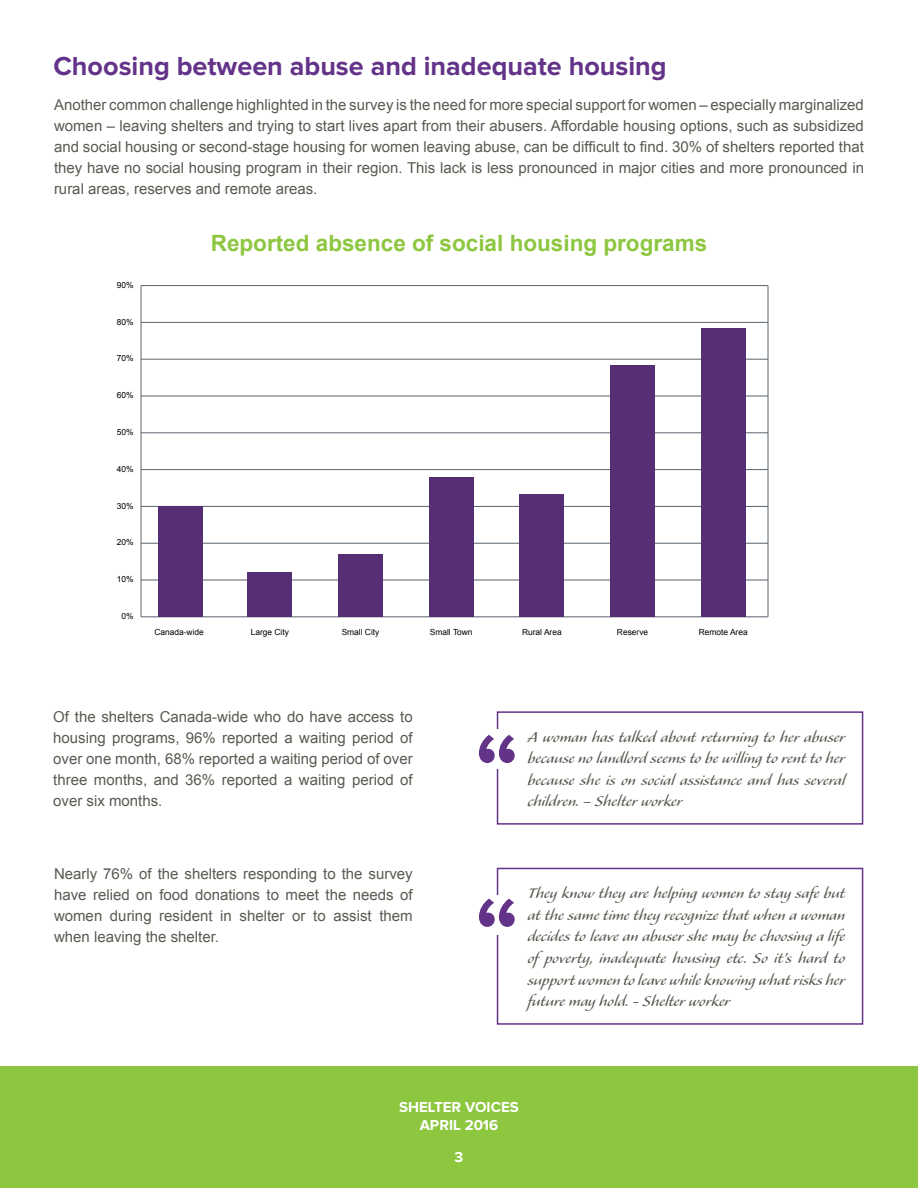
<style>
.page{position:relative;width:918px;height:1188px;background:#fff}
.page>*{position:absolute;margin:0;border:0;box-sizing:border-box;transform-origin:0 0}
.t1{font:600 108px "Proxima Nova";color:#633289}
.t2{font:700 27px "Proxima Nova";color:#633289}
.t3{font:700 22.5px "Arial";color:#8dc63f}
.t4{font:18px/21.6px "Alexa Std";color:#595a51;text-align:justify}
.t5{font:15px/21px "Arial";color:#595a51;text-align:justify}
.t6{font:700 15px/18px "Proxima Nova";color:#fff;text-align:center}
.t7{font:8.4px "Arial";color:#000}
</style>
<div class="page">
<div style="left:0;top:1066px;width:918px;height:122px;background:#8dc63f"></div>
<div style="left:497px;top:711px;width:366px;height:114px;border:2px solid #633289"></div>
<div style="left:477px;top:730px;width:39px;height:39px;background:#fff"></div>
<div style="left:497px;top:868px;width:366px;height:157px;border:2px solid #633289"></div>
<div style="left:477px;top:895px;width:39px;height:39px;background:#fff"></div>
<hr style="left:141px;top:617px;width:627px;height:1px;background:#5a646e">
<hr style="left:141px;top:580px;width:627px;height:1px;background:#5a646e">
<hr style="left:141px;top:286px;width:1px;height:331px;background:#5a646e">
<hr style="left:768px;top:286px;width:1px;height:331px;background:#5a646e">
<hr style="left:141px;top:543px;width:627px;height:1px;background:#5a646e">
<hr style="left:141px;top:506px;width:627px;height:1px;background:#5a646e">
<hr style="left:141px;top:469px;width:627px;height:1px;background:#5a646e">
<hr style="left:141px;top:433px;width:627px;height:1px;background:#5a646e">
<hr style="left:141px;top:396px;width:627px;height:1px;background:#5a646e">
<hr style="left:141px;top:359px;width:627px;height:1px;background:#5a646e">
<hr style="left:141px;top:322px;width:627px;height:1px;background:#5a646e">
<hr style="left:141px;top:285px;width:627px;height:1px;background:#5a646e">
<div style="left:158px;top:506px;width:45px;height:111px;background:#562e74"></div>
<div style="left:247px;top:572px;width:45px;height:45px;background:#562e74"></div>
<div style="left:338px;top:554px;width:45px;height:63px;background:#562e74"></div>
<div style="left:429px;top:477px;width:45px;height:140px;background:#562e74"></div>
<div style="left:519px;top:494px;width:45px;height:123px;background:#562e74"></div>
<div style="left:610px;top:366px;width:45px;height:251px;background:#562e74"></div>
<div style="left:701px;top:328px;width:45px;height:289px;background:#562e74"></div>
<h2 class="t2" style="left:53px;top:54px;width:615px">Choosing between abuse and inadequate housing</h2>
<p class="t5" style="left:54px;top:95px;width:812px">Another common challenge highlighted in the survey is the need for more special support for women – especially marginalized women – leaving shelters and trying to start lives apart from their abusers. Affordable housing options, such as subsidized and social housing or second-stage housing for women leaving abuse, can be difficult to find. 30% of shelters reported that they have no social housing program in their region. This lack is less pronounced in major cities and more pronounced in rural areas, reserves and remote areas.</p>
<p class="t7" style="left:117px;top:279px;width:18px">90%</p>
<p class="t7" style="left:117px;top:316px;width:18px">80%</p>
<p class="t7" style="left:117px;top:353px;width:18px">70%</p>
<p class="t7" style="left:117px;top:390px;width:18px">60%</p>
<p class="t7" style="left:117px;top:427px;width:18px">50%</p>
<p class="t7" style="left:117px;top:463px;width:18px">40%</p>
<p class="t7" style="left:117px;top:500px;width:18px">30%</p>
<p class="t7" style="left:117px;top:537px;width:18px">20%</p>
<p class="t7" style="left:117px;top:574px;width:18px">10%</p>
<p class="t7" style="left:121px;top:611px;width:14px">0%</p>
<h3 class="t3" style="left:211px;top:228px;width:498px">Reported absence of social housing programs</h3>
<p class="t7" style="left:154px;top:626px;width:51px">Canada-wide</p>
<p class="t7" style="left:251px;top:626px;width:40px">Large City</p>
<p class="t7" style="left:342px;top:626px;width:39px">Small City</p>
<p class="t7" style="left:430px;top:626px;width:44px">Small Town</p>
<p class="t7" style="left:522px;top:626px;width:41px">Rural Area</p>
<p class="t7" style="left:617px;top:626px;width:33px">Reserve</p>
<p class="t7" style="left:699px;top:626px;width:50px">Remote Area</p>
<p class="t5" style="left:53px;top:707px;width:361px">Of the shelters Canada-wide who do have access to housing programs, 96% reported a waiting period of over one month, 68% reported a waiting period of over three months, and 36% reported a waiting period of over six months.</p>
<p class="t5" style="left:54px;top:863px;width:360px">Nearly 76% of the shelters responding to the survey have relied on food donations to meet the needs of women during resident in shelter or to assist them when leaving the shelter.</p>
<h1 class="t1" style="left:474px;top:723px;width:48px">“</h1>
<p class="t4" style="left:527px;top:727px;width:319px">A woman has talked about returning to her abuser because no landlord seems to be willing to rent to her because she is on social assistance and has several children. – Shelter worker</p>
<h1 class="t1" style="left:474px;top:887px;width:48px">“</h1>
<p class="t4" style="left:527px;top:883px;width:319px">They know they are helping women to stay safe but at the same time they recognize that when a woman decides to leave an abuser she may be choosing a life of poverty, inadequate housing etc. So it’s hard to support women to leave while knowing what risks her future may hold. - Shelter worker</p>
<p class="t6" style="left:399px;top:1099px;width:121px">SHELTER VOICES<br>APRIL 2016</p>
<p class="t6" style="left:455px;top:1149px;width:10px">3</p>
</div>
